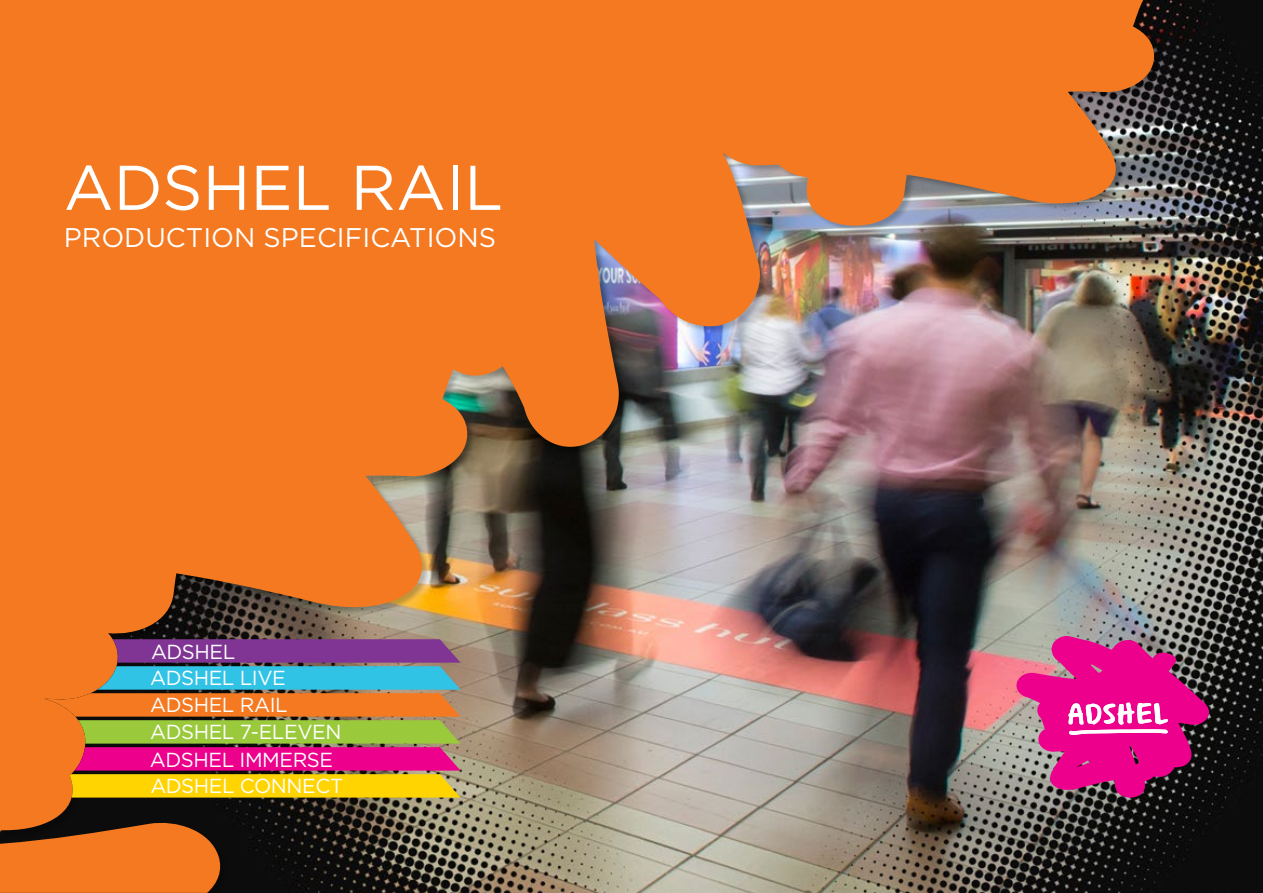
<style>
.page{position:relative;width:1263px;height:893px;background:#fff}
.page>*{position:absolute;margin:0;border:0;box-sizing:border-box;transform-origin:0 0}
.t1{font:63px "Gotham";color:#fff}
.t2{font:27px "Gotham";color:#fff}
.t3{font:20.25px/26.8px "Gotham";letter-spacing:-.02em;color:#fff}
</style>
<div class="page">
<img style="left:1163px;top:0;width:100px;height:893px">
<img style="left:0;top:0;width:1155px;height:893px">
<svg style="left:0;top:639px;width:460px;height:159px;background:#b67b51"></svg>
<svg style="left:1015px;top:634px;width:201px;height:168px;background:#b5327d"></svg>
<h1 class="t1" style="left:64px;top:147px;width:441px">ADSHEL RAIL</h1>
<h2 class="t2" style="left:64px;top:220px;width:434px">PRODUCTION SPECIFICATIONS</h2>
<p class="t3" style="left:150px;top:637px;width:139px">ADSHEL<br>ADSHEL LIVE<br>ADSHEL RAIL</p>
<p class="t3" style="left:150px;top:718px;width:193px">ADSHEL 7-ELEVEN</p>
<p class="t3" style="left:150px;top:745px;width:185px">ADSHEL IMMERSE</p>
<p class="t3" style="left:150px;top:772px;width:194px">ADSHEL CONNECT</p>
</div>
